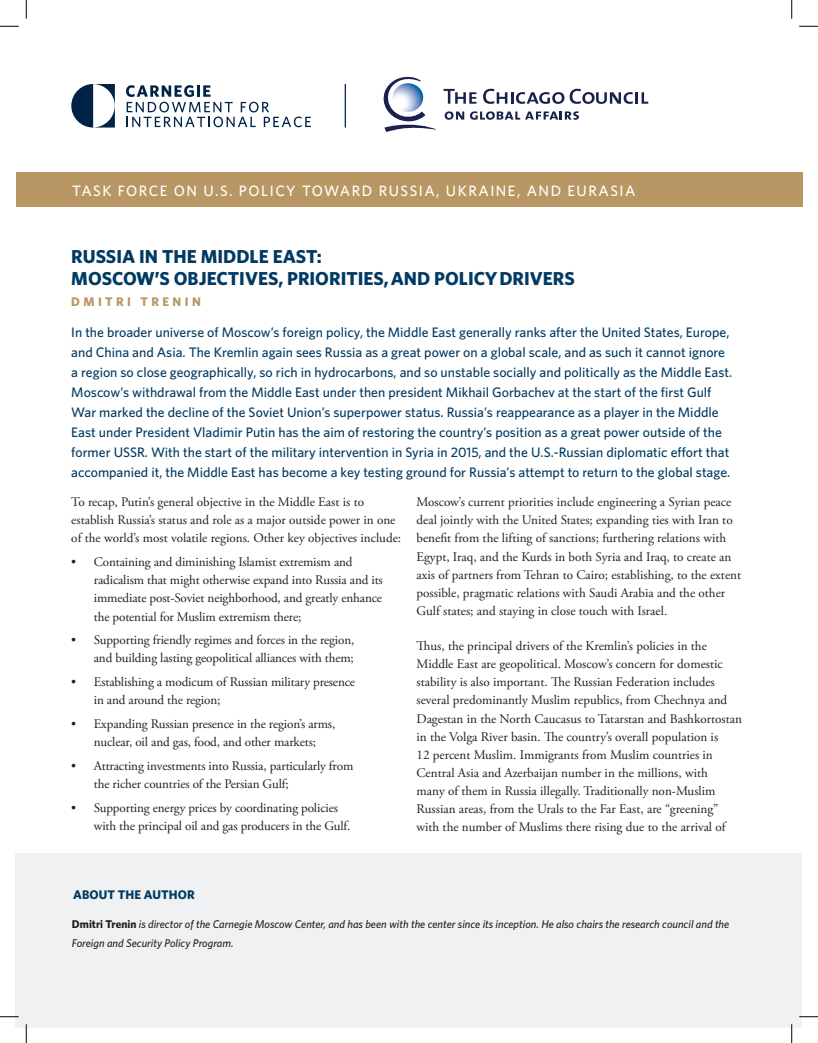
<style>
.page{position:relative;width:818px;height:1043px;background:#fff}
.page>*{position:absolute;margin:0;border:0;box-sizing:border-box;transform-origin:0 0}
.t1{font:700 18.75px/22.5px "Whitney";color:#003a62}
.t2{font:500 15px "Whitney";letter-spacing:.1em;color:#fff}
.t3{font:500 13.75px/20px "Whitney";color:#003a62}
.t4{font:13.12px/18.1px "Adobe Garamond Pro";color:#231f20}
.t5{font:700 12.5px "Whitney";letter-spacing:.005em;color:#003a62}
.t6{font:700 12.5px "Whitney";letter-spacing:.27em;color:#b99764}
.t7{font:italic 500 11.25px/18.8px "Whitney";color:#231f20}
.s1{font-weight:700;font-style:normal}
</style>
<div class="page">
<div style="left:16px;top:173px;width:786px;height:34px;background:#b99764"></div>
<svg style="left:126px;top:85px;width:185px;height:42px"></svg>
<svg style="left:71px;top:84px;width:44px;height:43px"></svg>
<svg style="left:443px;top:89px;width:33px;height:15px"></svg>
<svg style="left:483px;top:89px;width:165px;height:15px"></svg>
<svg style="left:444px;top:111px;width:20px;height:9px"></svg>
<svg style="left:470px;top:111px;width:109px;height:9px"></svg>
<svg style="left:383px;top:77px;width:53px;height:55px"></svg>
<hr style="left:344px;top:84px;width:2px;height:44px;background:#002347">
<div style="left:16px;top:853px;width:786px;height:175px;background:#f0f1f2"></div>
<svg style="left:0;top:25px;width:19px;height:2px"></svg>
<svg style="left:799px;top:25px;width:19px;height:2px"></svg>
<svg style="left:0;top:1015px;width:19px;height:2px"></svg>
<svg style="left:799px;top:1016px;width:19px;height:1px"></svg>
<svg style="left:25px;top:0;width:2px;height:19px"></svg>
<svg style="left:25px;top:1024px;width:2px;height:18px"></svg>
<svg style="left:791px;top:0;width:1px;height:19px"></svg>
<svg style="left:791px;top:1024px;width:1px;height:18px"></svg>
<p class="t2" style="left:72px;top:180px;width:564px">TASK FORCE ON U.S. POLICY TOWARD RUSSIA, UKRAINE, AND EURASIA</p>
<h1 class="t1" style="left:71px;top:244px;width:505px">RUSSIA IN THE MIDDLE EAST:<br>MOSCOW’S OBJECTIVES, PRIORITIES, AND POLICY DRIVERS</h1>
<p class="t6" style="left:71px;top:293px;width:131px">DMITRI TRENIN</p>
<p class="t3" style="left:71px;top:322px;width:662px">In the broader universe of Moscow’s foreign policy, the Middle East generally ranks after the United States, Europe, and China and Asia. The Kremlin again sees Russia as a great power on a global scale, and as such it cannot ignore a region so close geographically, so rich in hydrocarbons, and so unstable socially and politically as the Middle East.<br>Moscow’s withdrawal from the Middle East under then president Mikhail Gorbachev at the start of the first Gulf War marked the decline of the Soviet Union’s superpower status. Russia’s reappearance as a player in the Middle East under President Vladimir Putin has the aim of restoring the country’s position as a great power outside of the former USSR. With the start of the military intervention in Syria in 2015, and the U.S.-Russian diplomatic effort that accompanied it, the Middle East has become a key testing ground for Russia’s attempt to return to the global stage.</p>
<p class="t4" style="left:71px;top:493px;width:331px">To recap, Putin’s general objective in the Middle East is to establish Russia’s status and role as a major outside power in one of the world’s most volatile regions. Other key objectives include:</p>
<p class="t4" style="left:94px;top:553px;width:290px;text-indent:-22px">• Containing and diminishing Islamist extremism and radicalism that might otherwise expand into Russia and its immediate post-Soviet neighborhood, and greatly enhance the potential for Muslim extremism there;</p>
<p class="t4" style="left:71px;top:631px;width:284px;text-align:right">• Supporting friendly regimes and forces in the region, and building lasting geopolitical alliances with them;</p>
<p class="t4" style="left:94px;top:673px;width:263px;text-indent:-22px">• Establishing a modicum of Russian military presence in and around the region;</p>
<p class="t4" style="left:71px;top:715px;width:265px;text-align:center">• Expanding Russian presence in the region’s arms, nuclear, oil and gas, food, and other markets;</p>
<p class="t4" style="left:94px;top:757px;width:261px;text-indent:-22px">• Attracting investments into Russia, particularly from the richer countries of the Persian Gulf;</p>
<p class="t4" style="left:94px;top:799px;width:258px;text-indent:-22px">• Supporting energy prices by coordinating policies with the principal oil and gas producers in the Gulf.</p>
<p class="t4" style="left:416px;top:493px;width:326px">Moscow’s current priorities include engineering a Syrian peace deal jointly with the United States; expanding ties with Iran to benefit from the lifting of sanctions; furthering relations with Egypt, Iraq, and the Kurds in both Syria and Iraq, to create an axis of partners from Tehran to Cairo; establishing, to the extent possible, pragmatic relations with Saudi Arabia and the other Gulf states; and staying in close touch with Israel.</p>
<p class="t4" style="left:416px;top:637px;width:327px">Thus, the principal drivers of the Kremlin’s policies in the Middle East are geopolitical. Moscow’s concern for domestic stability is also important. The Russian Federation includes several predominantly Muslim republics, from Chechnya and Dagestan in the North Caucasus to Tatarstan and Bashkortostan in the Volga River basin. The country’s overall population is<br>12 percent Muslim. Immigrants from Muslim countries in Central Asia and Azerbaijan number in the millions, with<br>many of them in Russia illegally. Traditionally non-Muslim Russian areas, from the Urals to the Far East, are “greening” with the number of Muslims there rising due to the arrival of</p>
<p class="t5" style="left:73px;top:885px;width:123px">ABOUT THE AUTHOR</p>
<p class="t7" style="left:72px;top:914px;width:658px"><span class="s1">Dmitri Trenin</span> is director of the Carnegie Moscow Center, and has been with the center since its inception. He also chairs the research council and the<br>Foreign and Security Policy Program.</p>
</div>
